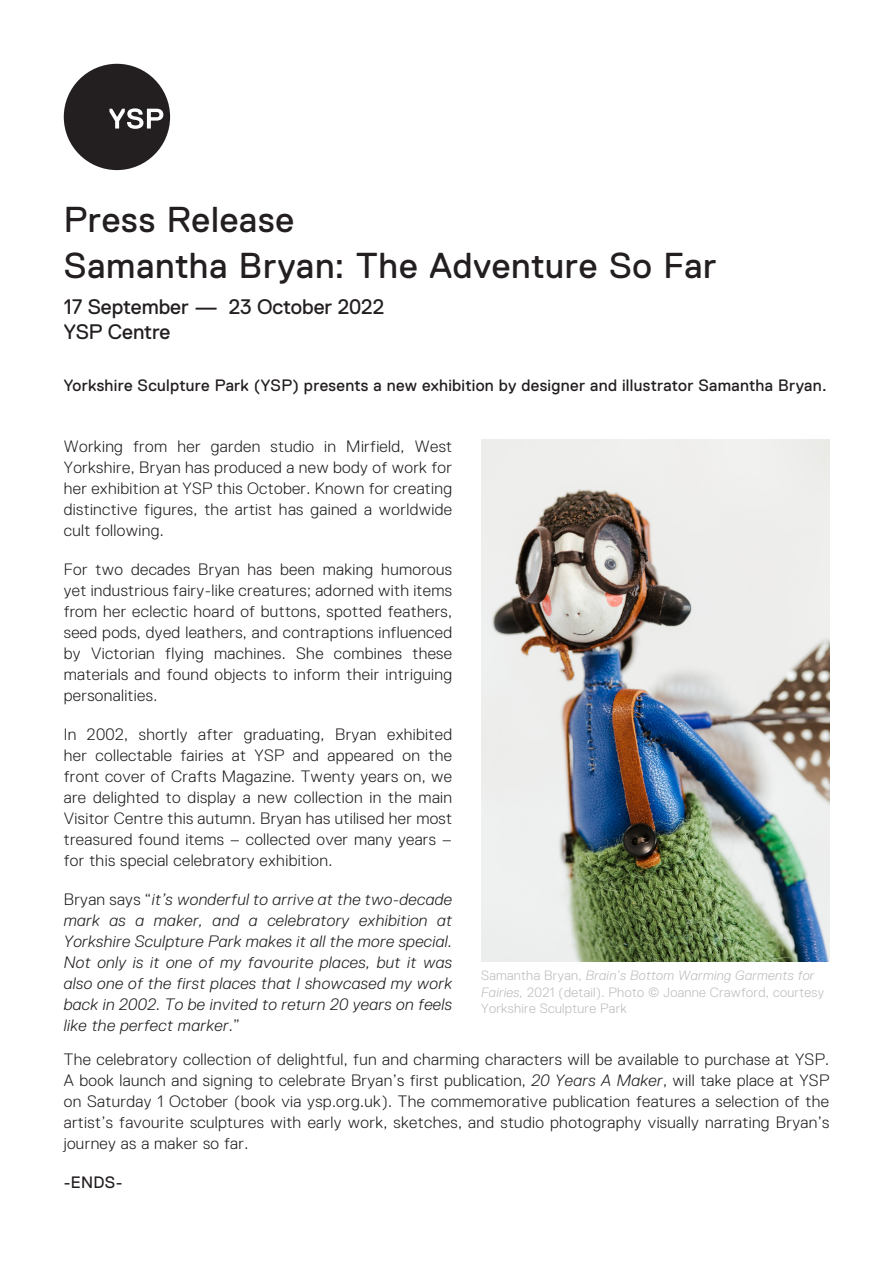
<style>
.page{position:relative;width:893px;height:1263px;background:#fff}
.page>*{position:absolute;margin:0;border:0;box-sizing:border-box;transform-origin:0 0}
.t1{font:36px "Replica Std";letter-spacing:.02em;color:#231f20}
.t2{font:21px "Replica Std";color:#231f20}
.Body{font:300 16.5px/21px "Replica Std";letter-spacing:.02em;color:#231f20;text-align:justify}
.Body-2{font:italic 300 16.5px/21px "Replica Std";letter-spacing:.02em;color:#231f20;text-align:justify}
.Body-3{font:16.5px "Replica Std";letter-spacing:.015em;color:#231f20}
.t3{font:300 13.5px/16.5px "Replica Std";letter-spacing:.02em;color:#bcbdc0}
.s1{font-style:normal}
.s2{font-style:italic}
</style>
<div class="page">
<svg style="left:64px;top:64px;width:106px;height:106px"></svg>
<img style="left:481px;top:439px;width:348px;height:522px">
<p class="t1" style="left:64px;top:200px;width:232px">Press Release</p>
<p class="t1" style="left:64px;top:246px;width:654px">Samantha Bryan: The Adventure So Far</p>
<p class="t2" style="left:64px;top:295px;width:322px">17 September — 23 October 2022</p>
<p class="t2" style="left:64px;top:320px;width:108px">YSP Centre</p>
<p class="Body-3" style="left:64px;top:376px;width:764px">Yorkshire Sculpture Park (YSP) presents a new exhibition by designer and illustrator Samantha Bryan.</p>
<p class="Body" style="left:64px;top:436px;width:390px">Working from her garden studio in Mirfield, West Yorkshire, Bryan has produced a new body of work for her exhibition at YSP this October. Known for creating distinctive figures, the artist has gained a worldwide cult following.</p>
<p class="Body" style="left:64px;top:559px;width:390px">For two decades Bryan has been making humorous yet industrious fairy-like creatures; adorned with items from her eclectic hoard of buttons, spotted feathers, seed pods, dyed leathers, and contraptions influenced by Victorian flying machines. She combines these materials and found objects to inform their intriguing personalities.</p>
<p class="Body" style="left:64px;top:724px;width:390px">In 2002, shortly after graduating, Bryan exhibited her collectable fairies at YSP and appeared on the front cover of Crafts Magazine. Twenty years on, we are delighted to display a new collection in the main Visitor Centre this autumn. Bryan has utilised her most treasured found items – collected over many years – for this special celebratory exhibition.</p>
<p class="Body-2" style="left:64px;top:889px;width:390px"><span class="s1">Bryan says “</span>it’s wonderful to arrive at the two-decade mark as a maker, and a celebratory exhibition at Yorkshire Sculpture Park makes it all the more special.<br>Not only is it one of my favourite places, but it was also one of the first places that I showcased my work back in 2002. To be invited to return 20 years on feels like the perfect marker<span class="s1">.”</span></p>
<p class="t3" style="left:481px;top:967px;width:344px">Samantha Bryan, <span class="s2">Brain’s Bottom Warming Garments for<br>Fairies,</span> 2021 (detail). Photo © Joanne Crawford, courtesy<br>Yorkshire Sculpture Park</p>
<p class="Body" style="left:64px;top:1049px;width:767px">The celebratory collection of delightful, fun and charming characters will be available to purchase at YSP.<br>A book launch and signing to celebrate Bryan’s first publication, <span class="s2">20 Years A Maker</span>, will take place at YSP on Saturday 1 October (book via ysp.org.uk). The commemorative publication features a selection of the artist’s favourite sculptures with early work, sketches, and studio photography visually narrating Bryan’s journey as a maker so far.</p>
<p class="Body-3" style="left:64px;top:1173px;width:60px">-ENDS-</p>
</div>
